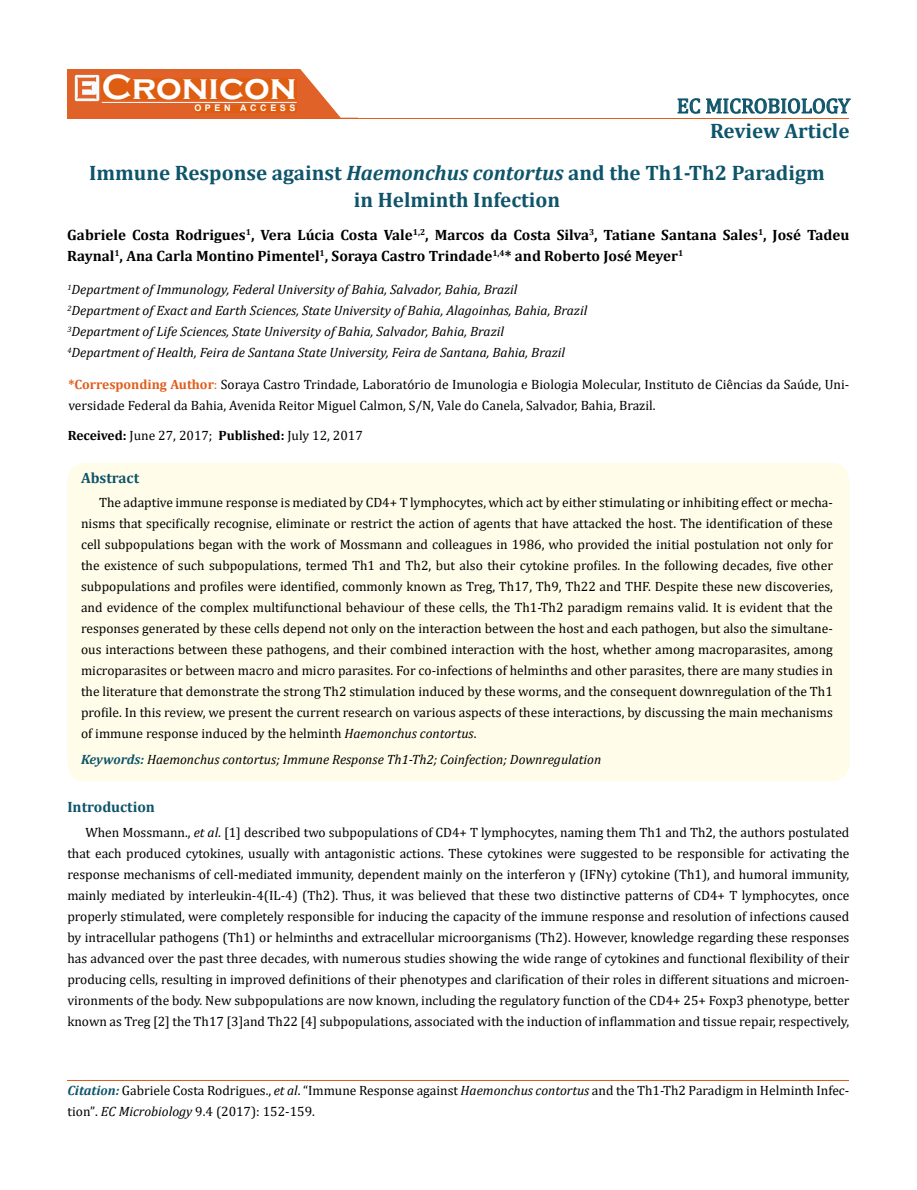
<style>
.page{position:relative;width:917px;height:1190px;background:#fff}
.page>*{position:absolute;margin:0;border:0;box-sizing:border-box;transform-origin:0 0}
.t1{font:700 36px "Copperplate Gothic";color:#fff}
.t2{font:700 21px/41.7px "Cambria";color:#0e546a}
.t3{font:21px "Cambria";color:#0e546a}
.t4{font:700 15px/21px "Cambria";color:#000}
.t5{font:700 15px "Cambria";color:#0e546a}
.t6{font:13.5px/21px "Cambria";color:#000}
.t7{font:italic 13.5px/21px "Cambria";color:#000}
.t8{font:700 9px "Arial";letter-spacing:.4em;color:#fff}
.s1{font-style:italic}
.s2{font-weight:700;color:#e05d1a}
.s3{color:#e05d1a}
.s4{font-weight:700}
.s5{font-weight:700;color:#0e546a}
.s6{font-weight:700;font-style:italic;color:#0e546a}
.s7{font-size:13.35px}
</style>
<div class="page">
<div style="left:67px;top:70px;width:290px;height:49px;background:#e06228"></div>
<svg style="left:300px;top:69px;width:58px;height:49px"></svg>
<img style="left:75px;top:75px;width:24px;height:26px">
<div style="left:102px;top:79px;width:195px;height:21px;background:#df5d11"></div>
<div style="left:194px;top:105px;width:103px;height:7px;background:#df5d11"></div>
<svg style="left:677px;top:98px;width:173px;height:16px"></svg>
<hr style="left:102px;top:102px;width:194px;height:1px;background:#fff">
<hr style="left:279px;top:118px;width:569px;height:1px;background:#e05d1a">
<hr style="left:67px;top:1080px;width:782px;height:1px;background:#e05d1a">
<div style="left:67px;top:462px;width:782px;height:319px;background:#fffde9;border-radius:18px"></div>
<h1 class="t1" style="left:102px;top:68px;width:196px">Cronicon</h1>
<p class="t8" style="left:194px;top:102px;width:103px">OPEN ACCESS</p>
<h2 class="t3" style="left:676px;top:93px;width:175px">EC MICROBIOLOGY</h2>
<h2 class="t2" style="left:89px;top:109px;width:761px;text-indent:620px">Review Article<br>Immune Response against <span class="s1">Haemonchus contortus</span> and the Th1-Th2 Paradigm</h2>
<h2 class="t2" style="left:354px;top:178px;width:208px">in Helminth Infection</h2>
<p class="t4" style="left:67px;top:223px;width:783px">Gabriele Costa Rodrigues<sup>1</sup>, Vera Lúcia Costa Vale<sup>1,2</sup>, Marcos da Costa Silva<sup>3</sup>, Tatiane Santana Sales<sup>1</sup>, José Tadeu<br>Raynal<sup>1</sup>, Ana Carla Montino Pimentel<sup>1</sup>, Soraya Castro Trindade<sup>1,4</sup>* and Roberto José Meyer<sup>1</sup></p>
<p class="t7" style="left:67px;top:278px;width:521px"><sup>1</sup>Department of Immunology, Federal University of Bahia, Salvador, Bahia, Brazil <sup>2</sup>Department of Exact and Earth Sciences, State University of Bahia, Alagoinhas, Bahia, Brazil <sup>3</sup>Department of Life Sciences, State University of Bahia, Salvador, Bahia, Brazil<br><sup>4</sup>Department of Health, Feira de Santana State University, Feira de Santana, Bahia, Brazil</p>
<p class="t6" style="left:68px;top:373px;width:782px"><span class="s2">*Corresponding Author</span><span class="s3">:</span> Soraya Castro Trindade, Laboratório de Imunologia e Biologia Molecular, Instituto de Ciências da Saúde, Uni&shy;versidade Federal da Bahia, Avenida Reitor Miguel Calmon, S/N, Vale do Canela, Salvador, Bahia, Brazil.</p>
<p class="t6" style="left:68px;top:425px;width:297px"><span class="s4">Received:</span> June 27, 2017; <span class="s4">Published:</span> July 12, 2017</p>
<p class="t5" style="left:81px;top:467px;width:60px">Abstract</p>
<p class="t6" style="left:81px;top:492px;width:753px;text-align:justify;text-indent:18px">The adaptive immune response is mediated by CD4+ T lymphocytes, which act by either stimulating or inhibiting effect or mecha&shy;nisms that specifically recognise, eliminate or restrict the action of agents that have attacked the host. The identification of these cell subpopulations began with the work of Mossmann and colleagues in 1986, who provided the initial postulation not only for the existence of such subpopulations, termed Th1 and Th2, but also their cytokine profiles. In the following decades, five other subpopulations and profiles were identified, commonly known as Treg, Th17, Th9, Th22 and THF. Despite these new discoveries, and evidence of the complex multifunctional behaviour of these cells, the Th1-Th2 paradigm remains valid. It is evident that the responses generated by these cells depend not only on the interaction between the host and each pathogen, but also the simultane&shy;ous interactions between these pathogens, and their combined interaction with the host, whether among macroparasites, among microparasites or between macro and micro parasites. For co-infections of helminths and other parasites, there are many studies in the literature that demonstrate the strong Th2 stimulation induced by these worms, and the consequent downregulation of the Th1 profile. In this review, we present the current research on various aspects of these interactions, by discussing the main mechanisms of immune response induced by the helminth <span class="s1">Haemonchus contortus</span>.</p>
<p class="t7" style="left:81px;top:748px;width:522px"><span class="s5">Keywords:</span> Haemonchus contortus; Immune Response Th1-Th2; Coinfection; Downregulation</p>
<p class="t5" style="left:67px;top:796px;width:89px">Introduction</p>
<p class="t6" style="left:67px;top:821px;width:783px;text-align:justify;text-indent:18px">When Mossmann., <span class="s1">et al</span>. [1] described two subpopulations of CD4+ T lymphocytes, naming them Th1 and Th2, the authors postulated that each produced cytokines, usually with antagonistic actions. These cytokines were suggested to be responsible for activating the response mechanisms of cell-mediated immunity, dependent mainly on the interferon γ (IFNγ) cytokine (Th1), and humoral immunity, mainly mediated by interleukin-4(IL-4) (Th2). Thus, it was believed that these two distinctive patterns of CD4+ T lymphocytes, once properly stimulated, were completely responsible for inducing the capacity of the immune response and resolution of infections caused by intracellular pathogens (Th1) or helminths and extracellular microorganisms (Th2). However, knowledge regarding these responses has advanced over the past three decades, with numerous studies showing the wide range of cytokines and functional flexibility of their producing cells, resulting in improved definitions of their phenotypes and clarification of their roles in different situations and microen&shy;vironments of the body. New subpopulations are now known, including the regulatory function of the CD4+ 25+ Foxp3 phenotype, better known as Treg [2] the Th17 [3]and Th22 [4] subpopulations, associated with the induction of inflammation and tissue repair, respectively,</p>
<p class="t6" style="left:67px;top:1079px;width:783px"><span class="s6">Citation:</span> Gabriele Costa Rodrigues., <span class="s1">et al</span>. “Immune Response against <span class="s1">Haemonchus contortus</span> and the Th1-Th2 Paradigm in Helminth Infec&shy;tion”<span class="s7">.</span> <span class="s1">EC Microbiology</span> <span class="s7">9</span>.4 (2017): 152-159.</p>
</div>
